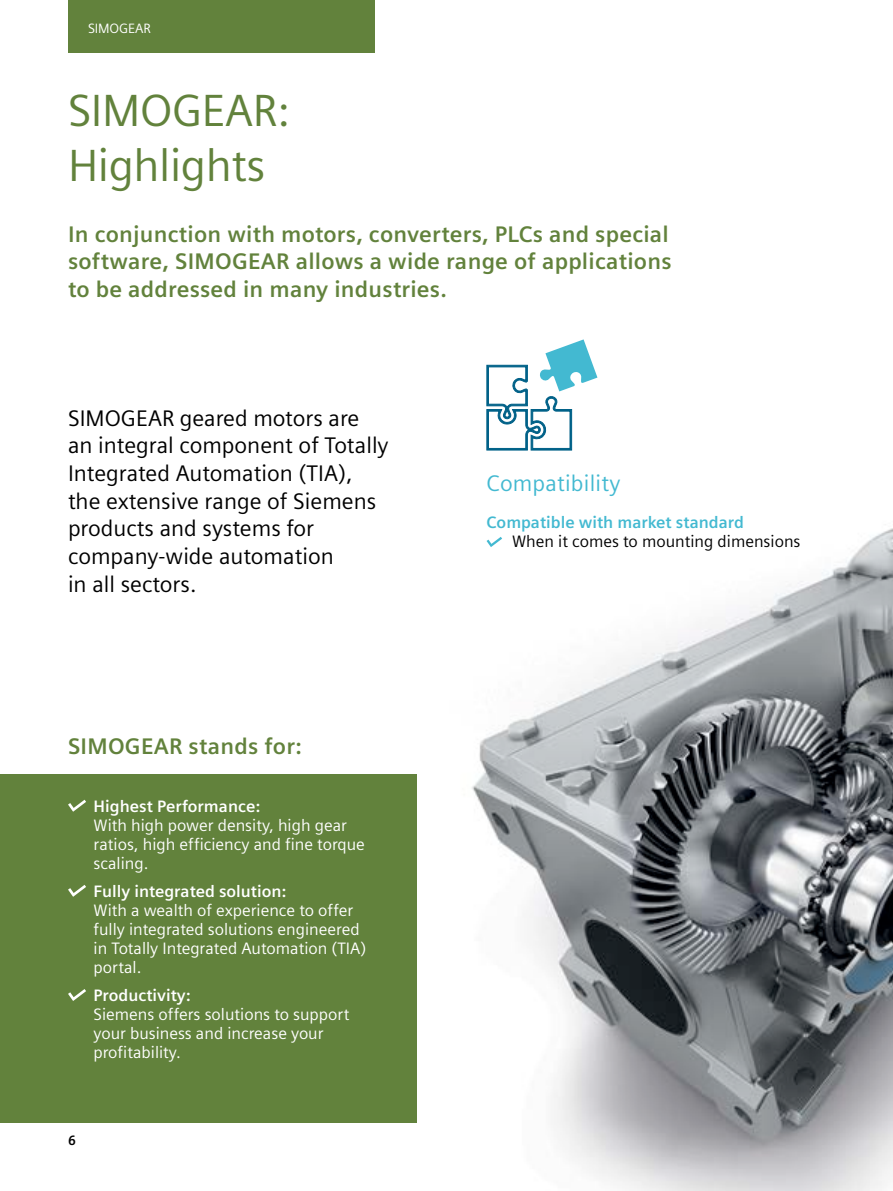
<style>
.page{position:relative;width:893px;height:1191px;background:#fff}
.page>*{position:absolute;margin:0;border:0;box-sizing:border-box;transform-origin:0 0}
.t1{font:45px/54px "Siemens Sans Global";letter-spacing:-.01em;color:#62823c}
.t2{font:22.5px/27.6px "Siemens Sans Global";color:#000}
.t3{font:700 22.5px/27.6px "Siemens Sans Global";letter-spacing:.01em;color:#62823c}
.t4{font:22.5px "Siemens Sans Global";letter-spacing:.01em;color:#43b9d1}
.t5{font:16.5px/19.2px "Siemens Sans Global";color:#fff}
.t6{font:700 16.5px "Siemens Sans Global";color:#fff}
.t7{font:16.5px "Siemens Sans Global";color:#000}
.t8{font:700 16.5px "Siemens Sans Global";color:#43b9d1}
.t9{font:13.5px "Siemens Sans Global";letter-spacing:-.01em;color:#fff}
.t10{font:700 13.5px "Siemens Sans Global";color:#000}
</style>
<div class="page">
<div style="left:68px;top:0;width:306px;height:53px;background:#62823c"></div>
<img style="left:472px;top:450px;width:421px;height:741px">
<svg style="left:487px;top:537px;width:15px;height:10px"></svg>
<svg style="left:486px;top:339px;width:111px;height:111px"></svg>
<div style="left:0;top:774px;width:417px;height:349px;background:#62823c"></div>
<svg style="left:68px;top:799px;width:18px;height:12px"></svg>
<svg style="left:68px;top:885px;width:18px;height:11px"></svg>
<svg style="left:68px;top:989px;width:18px;height:12px"></svg>
<p class="t9" style="left:88px;top:19px;width:64px">SIMOGEAR</p>
<h1 class="t1" style="left:68px;top:86px;width:223px">SIMOGEAR:<br>Highlights</h1>
<h2 class="t3" style="left:68px;top:220px;width:605px">In conjunction with motors, converters, PLCs and special software, SIMOGEAR allows a wide range of applications to be addressed in many industries.</h2>
<h2 class="t2" style="left:68px;top:405px;width:322px">SIMOGEAR geared motors are an integral component of Totally<br>Integrated Automation (TIA), the extensive range of Siemens products and systems for company-wide automation<br>in all sectors.</h2>
<h2 class="t3" style="left:68px;top:733px;width:235px">SIMOGEAR stands for:</h2>
<p class="t6" style="left:94px;top:796px;width:168px">Highest Performance:</p>
<p class="t5" style="left:94px;top:816px;width:273px">With high power density, high gear ratios, high efficiency and fine torque scaling.</p>
<p class="t6" style="left:94px;top:881px;width:194px">Fully integrated solution:</p>
<p class="t5" style="left:94px;top:901px;width:274px">With a wealth of experience to offer fully integrated solutions engineered in Totally Integrated Automation (TIA) portal.</p>
<p class="t6" style="left:94px;top:985px;width:99px">Productivity:</p>
<p class="t5" style="left:94px;top:1005px;width:257px">Siemens offers solutions to support your business and increase your profitability.</p>
<p class="t10" style="left:68px;top:1132px;width:9px">6</p>
<h2 class="t4" style="left:487px;top:467px;width:135px">Compatibility</h2>
<p class="t8" style="left:487px;top:512px;width:259px">Compatible with market standard</p>
<p class="t7" style="left:512px;top:529px;width:290px">When it comes to mounting dimensions</p>
</div>
